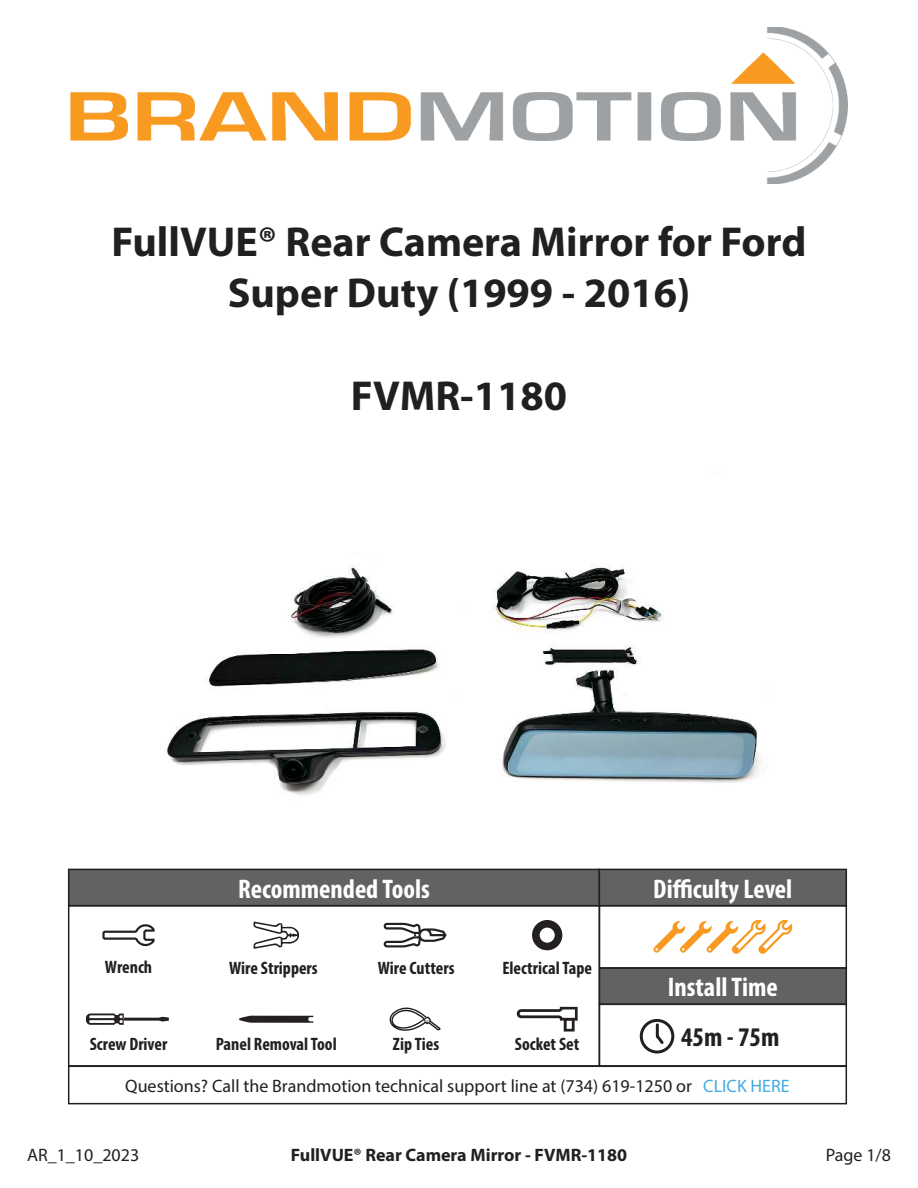
<style>
.page{position:relative;width:918px;height:1188px;background:#fff}
.page>*{position:absolute;margin:0;border:0;box-sizing:border-box;transform-origin:0 0}
.t1{font:700 42px/51px "Myriad Pro";color:#221f1f;text-align:center}
.t2{font:700 condensed 27px "Myriad Pro";color:#fff}
.t3{font:700 condensed 27px "Myriad Pro";color:#221f1f}
.t4{font:18px "Myriad Pro";color:#221f1f}
.t5{font:700 condensed 18px "Myriad Pro";color:#221f1f}
.t6{font:700 18px "Myriad Pro";color:#221f1f}
.s1{color:#45abe1}
</style>
<div class="page">
<img style="left:70px;top:27px;width:778px;height:157px">
<img style="left:135px;top:565px;width:648px;height:304px">
<div style="left:69px;top:869px;width:530px;height:37px;background:#616262"></div>
<div style="left:68px;top:869px;width:532px;height:37px;border:2px solid #221f1f"></div>
<div style="left:599px;top:869px;width:247px;height:37px;background:#616262"></div>
<div style="left:599px;top:869px;width:248px;height:37px;border:2px solid #221f1f"></div>
<div style="left:599px;top:968px;width:247px;height:36px;background:#616262"></div>
<div style="left:599px;top:967px;width:248px;height:38px;border:2px solid #221f1f"></div>
<div style="left:68px;top:905px;width:532px;height:162px;border:2px solid #221f1f"></div>
<div style="left:599px;top:905px;width:248px;height:64px;border:2px solid #221f1f"></div>
<svg style="left:239px;top:1016px;width:74px;height:7px"></svg>
<svg style="left:86px;top:1013px;width:83px;height:12px"></svg>
<svg style="left:389px;top:1007px;width:52px;height:24px"></svg>
<svg style="left:516px;top:1007px;width:62px;height:25px"></svg>
<svg style="left:532px;top:920px;width:30px;height:30px"></svg>
<svg style="left:383px;top:923px;width:64px;height:24px"></svg>
<svg style="left:253px;top:922px;width:46px;height:27px"></svg>
<svg style="left:102px;top:924px;width:53px;height:22px"></svg>
<svg style="left:653px;top:920px;width:140px;height:34px"></svg>
<div style="left:640px;top:1019px;width:34px;height:35px;border:3px solid #221f1f;border-radius:50%"></div>
<svg style="left:653px;top:1022px;width:13px;height:22px"></svg>
<div style="left:68px;top:1065px;width:779px;height:39px;border:2px solid #221f1f"></div>
<div style="left:599px;top:1004px;width:248px;height:63px;border:2px solid #221f1f"></div>
<h1 class="t1" style="left:111px;top:216px;width:697px">FullVUE® Rear Camera Mirror for Ford<br>Super Duty (1999 - 2016)</h1>
<h1 class="t1" style="left:351px;top:370px;width:218px">FVMR-1180</h1>
<h2 class="t2" style="left:238px;top:879px;width:193px">Recommended Tools</h2>
<h2 class="t2" style="left:653px;top:879px;width:141px">Difficulty Level</h2>
<p class="t5" style="left:105px;top:961px;width:49px">Wrench</p>
<p class="t5" style="left:229px;top:962px;width:90px">Wire Strippers</p>
<p class="t5" style="left:378px;top:962px;width:78px">Wire Cutters</p>
<p class="t5" style="left:502px;top:962px;width:91px">Electrical Tape</p>
<h2 class="t2" style="left:668px;top:977px;width:112px">Install Time</h2>
<h2 class="t3" style="left:681px;top:1027px;width:100px">45m - 75m</h2>
<p class="t4" style="left:125px;top:1079px;width:666px">Questions? Call the Brandmotion technical support line at (734) 619-1250 or <span class="s1">CLICK HERE</span></p>
<p class="t5" style="left:90px;top:1037px;width:79px">Screw Driver</p>
<p class="t5" style="left:216px;top:1037px;width:123px">Panel Removal Tool</p>
<p class="t5" style="left:393px;top:1037px;width:48px">Zip Ties</p>
<p class="t5" style="left:515px;top:1037px;width:66px">Socket Set</p>
<p class="t4" style="left:27px;top:1148px;width:114px">AR_1_10_2023</p>
<p class="t6" style="left:291px;top:1144px;width:338px">FullVUE® Rear Camera Mirror - FVMR-1180</p>
<p class="t4" style="left:826px;top:1148px;width:67px">Page 1/8</p>
</div>
